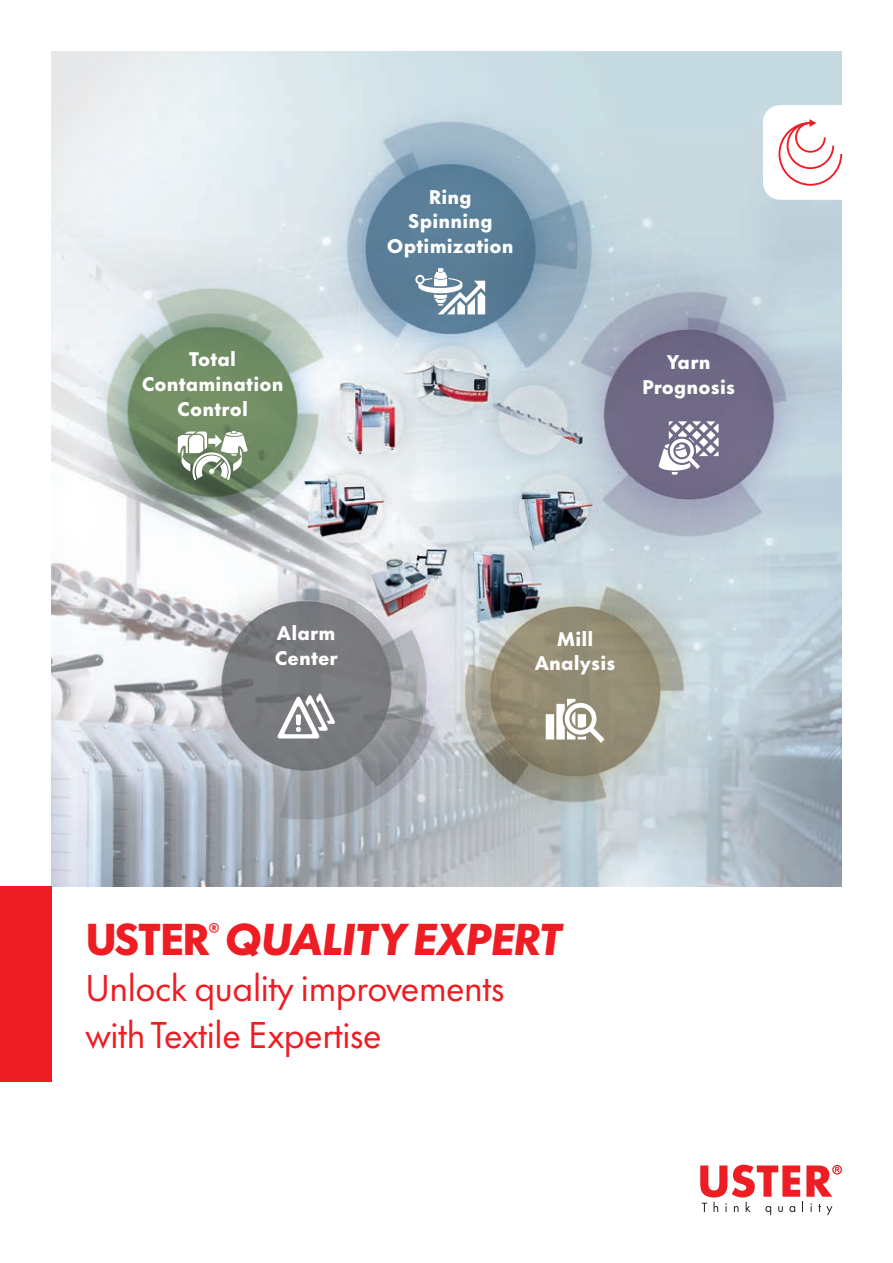
<style>
.page{position:relative;width:893px;height:1263px;background:#fff}
.page>*{position:absolute;margin:0;border:0;box-sizing:border-box;transform-origin:0 0}
.FuturaNowRegular-27{font:italic 800 41.4px "Futura Now Text";letter-spacing:-.04em;color:#ee1d23}
.FuturaNowRegular-23p{font:34.5px/46.8px "Futura Now Text";letter-spacing:-.03em;color:#ee1d23}
.FuturaBook-13_8pt_6{font:800 18.3px "Futura Now Text";letter-spacing:.01em;color:#fff}
.s1{font-style:normal}
</style>
<div class="page">
<img style="left:51px;top:51px;width:791px;height:836px">
<div style="left:763px;top:105px;width:95px;height:95px;background:#fff;border-radius:17px"></div>
<svg style="left:778px;top:119px;width:64px;height:67px"></svg>
<div style="left:0;top:887px;width:51px;height:195px;background:#ee1d23"></div>
<svg style="left:700px;top:1165px;width:142px;height:50px"></svg>
<svg style="left:178px;top:431px;width:70px;height:52px"></svg>
<svg style="left:659px;top:421px;width:60px;height:54px"></svg>
<svg style="left:546px;top:699px;width:58px;height:44px"></svg>
<svg style="left:278px;top:694px;width:57px;height:44px"></svg>
<svg style="left:415px;top:268px;width:70px;height:46px"></svg>
<p class="FuturaBook-13_8pt_6" style="left:189px;top:343px;width:48px">Total</p>
<p class="FuturaBook-13_8pt_6" style="left:142px;top:368px;width:143px">Contamination</p>
<p class="FuturaBook-13_8pt_6" style="left:177px;top:393px;width:72px">Control</p>
<p class="FuturaBook-13_8pt_6" style="left:429px;top:181px;width:44px">Ring</p>
<p class="FuturaBook-13_8pt_6" style="left:408px;top:206px;width:86px">Spinning</p>
<p class="FuturaBook-13_8pt_6" style="left:387px;top:230px;width:128px">Optimization</p>
<p class="FuturaBook-13_8pt_6" style="left:667px;top:346px;width:45px">Yarn</p>
<p class="FuturaBook-13_8pt_6" style="left:642px;top:371px;width:94px">Prognosis</p>
<p class="FuturaBook-13_8pt_6" style="left:277px;top:617px;width:60px">Alarm</p>
<p class="FuturaBook-13_8pt_6" style="left:275px;top:642px;width:65px">Center</p>
<p class="FuturaBook-13_8pt_6" style="left:557px;top:623px;width:38px">Mill</p>
<p class="FuturaBook-13_8pt_6" style="left:535px;top:647px;width:82px">Analysis</p>
<p class="FuturaNowRegular-27" style="left:85px;top:902px;width:478px"><span class="s1">USTER</span><sup>®</sup> QUALITY EXPERT</p>
<p class="FuturaNowRegular-23p" style="left:85px;top:963px;width:421px">Unlock quality improvements with Textile Expertise</p>
</div>
